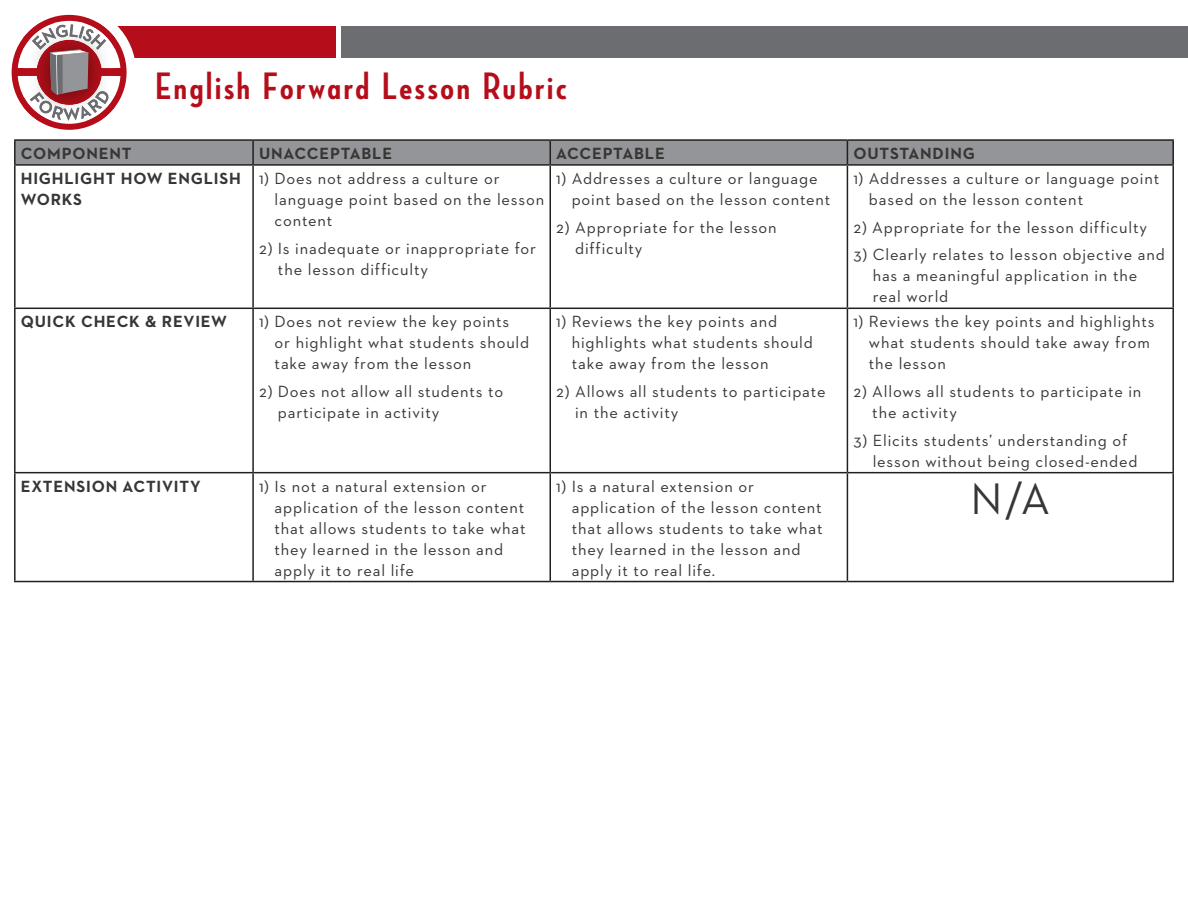
<style>
.page{position:relative;width:1188px;height:918px;background:#fff}
.page>*{position:absolute;margin:0;border:0;box-sizing:border-box;transform-origin:0 0}
.SUBHEAD_GRAY{font:45px "Neutraface 2 Text";color:#383635}
.t1{font:39px "Neutraface Condensed Bold Alt";letter-spacing:.07em;color:#b50e1a}
.SUBHEAD_GRAY-2{font:16.5px/21px "Neutraface 2 Text";letter-spacing:.05em;color:#383635}
.SUBHEAD_GRAY-3{font:700 16.5px/21px "Neutraface 2 Text";letter-spacing:.05em;color:#383635}
</style>
<div class="page">
<hr style="left:847px;top:139px;width:327px;height:2px;background:#231f20">
<svg style="left:11px;top:14px;width:1162px;height:150px"></svg>
<hr style="left:1172px;top:141px;width:2px;height:23px;background:#231f20">
<hr style="left:14px;top:164px;width:239px;height:2px;background:#231f20">
<hr style="left:14px;top:166px;width:2px;height:142px;background:#231f20">
<hr style="left:253px;top:164px;width:297px;height:2px;background:#231f20">
<hr style="left:252px;top:166px;width:2px;height:142px;background:#231f20">
<hr style="left:550px;top:164px;width:297px;height:2px;background:#231f20">
<hr style="left:550px;top:166px;width:1px;height:142px;background:#231f20">
<hr style="left:847px;top:164px;width:327px;height:2px;background:#231f20">
<hr style="left:847px;top:166px;width:1px;height:142px;background:#231f20">
<hr style="left:1172px;top:166px;width:2px;height:142px;background:#231f20">
<hr style="left:14px;top:308px;width:239px;height:1px;background:#231f20">
<hr style="left:14px;top:309px;width:2px;height:163px;background:#231f20">
<hr style="left:253px;top:308px;width:297px;height:1px;background:#231f20">
<hr style="left:252px;top:309px;width:2px;height:163px;background:#231f20">
<hr style="left:550px;top:308px;width:297px;height:1px;background:#231f20">
<hr style="left:550px;top:309px;width:1px;height:163px;background:#231f20">
<hr style="left:847px;top:308px;width:327px;height:1px;background:#231f20">
<hr style="left:847px;top:309px;width:1px;height:163px;background:#231f20">
<hr style="left:1172px;top:309px;width:2px;height:163px;background:#231f20">
<hr style="left:14px;top:472px;width:239px;height:1px;background:#231f20">
<hr style="left:14px;top:473px;width:2px;height:108px;background:#231f20">
<hr style="left:253px;top:472px;width:297px;height:1px;background:#231f20">
<hr style="left:252px;top:473px;width:2px;height:108px;background:#231f20">
<hr style="left:550px;top:472px;width:297px;height:1px;background:#231f20">
<hr style="left:550px;top:473px;width:1px;height:108px;background:#231f20">
<hr style="left:847px;top:472px;width:327px;height:1px;background:#231f20">
<hr style="left:847px;top:473px;width:1px;height:108px;background:#231f20">
<hr style="left:1172px;top:473px;width:2px;height:108px;background:#231f20">
<hr style="left:14px;top:581px;width:239px;height:1px;background:#231f20">
<hr style="left:253px;top:581px;width:297px;height:1px;background:#231f20">
<hr style="left:550px;top:581px;width:297px;height:1px;background:#231f20">
<hr style="left:847px;top:581px;width:327px;height:1px;background:#231f20">
<h2 class="t1" style="left:155px;top:64px;width:413px">English Forward Lesson Rubric</h2>
<p class="SUBHEAD_GRAY-3" style="left:21px;top:143px;width:112px">COMPONENT</p>
<p class="SUBHEAD_GRAY-3" style="left:259px;top:143px;width:135px">UNACCEPTABLE</p>
<p class="SUBHEAD_GRAY-3" style="left:556px;top:143px;width:110px">ACCEPTABLE</p>
<p class="SUBHEAD_GRAY-3" style="left:853px;top:143px;width:123px">OUTSTANDING</p>
<p class="SUBHEAD_GRAY-3" style="left:21px;top:168px;width:222px">HIGHLIGHT HOW ENGLISH<br>WORKS</p>
<p class="SUBHEAD_GRAY-2" style="left:275px;top:167px;width:271px;text-indent:-15px">1) Does not address a culture or language point based on the lesson content</p>
<p class="SUBHEAD_GRAY-2" style="left:278px;top:237px;width:260px;text-indent:-19px">2) Is inadequate or inappropriate for the lesson difficulty</p>
<p class="SUBHEAD_GRAY-2" style="left:572px;top:167px;width:260px;text-indent:-15px">1) Addresses a culture or language point based on the lesson content</p>
<p class="SUBHEAD_GRAY-2" style="left:575px;top:216px;width:203px;text-indent:-19px">2) Appropriate for the lesson difficulty</p>
<p class="SUBHEAD_GRAY-2" style="left:869px;top:167px;width:292px;text-indent:-15px">1) Addresses a culture or language point based on the lesson content</p>
<p class="SUBHEAD_GRAY-2" style="left:853px;top:216px;width:295px">2) Appropriate for the lesson difficulty</p>
<p class="SUBHEAD_GRAY-2" style="left:873px;top:244px;width:294px;text-indent:-19px">3) Clearly relates to lesson objective and has a meaningful application in the real world</p>
<p class="SUBHEAD_GRAY-3" style="left:21px;top:311px;width:208px">QUICK CHECK &amp; REVIEW</p>
<p class="SUBHEAD_GRAY-2" style="left:275px;top:311px;width:256px;text-indent:-15px">1) Does not review the key points<br>or highlight what students should take away from the lesson</p>
<p class="SUBHEAD_GRAY-2" style="left:278px;top:381px;width:227px;text-indent:-19px">2) Does not allow all students to participate in activity</p>
<p class="SUBHEAD_GRAY-2" style="left:572px;top:311px;width:243px;text-indent:-15px">1) Reviews the key points and highlights what students should take away from the lesson</p>
<p class="SUBHEAD_GRAY-2" style="left:575px;top:381px;width:252px;text-indent:-19px">2) Allows all students to participate in the activity</p>
<p class="SUBHEAD_GRAY-2" style="left:869px;top:311px;width:287px;text-indent:-15px">1) Reviews the key points and highlights what students should take away from the lesson</p>
<p class="SUBHEAD_GRAY-2" style="left:872px;top:381px;width:271px;text-indent:-19px">2) Allows all students to participate in the activity</p>
<p class="SUBHEAD_GRAY-2" style="left:873px;top:429px;width:266px;text-indent:-19px">3) Elicits students’ understanding of lesson without being closed-ended</p>
<p class="SUBHEAD_GRAY-3" style="left:21px;top:475px;width:182px">EXTENSION ACTIVITY</p>
<p class="SUBHEAD_GRAY-2" style="left:275px;top:475px;width:253px;text-indent:-15px">1) Is not a natural extension or application of the lesson content that allows students to take what they learned in the lesson and apply it to real life</p>
<p class="SUBHEAD_GRAY-2" style="left:572px;top:475px;width:253px;text-indent:-15px">1) Is a natural extension or application of the lesson content that allows students to take what they learned in the lesson and apply it to real life.</p>
<p class="SUBHEAD_GRAY" style="left:970px;top:470px;width:81px">N/A</p>
</div>
